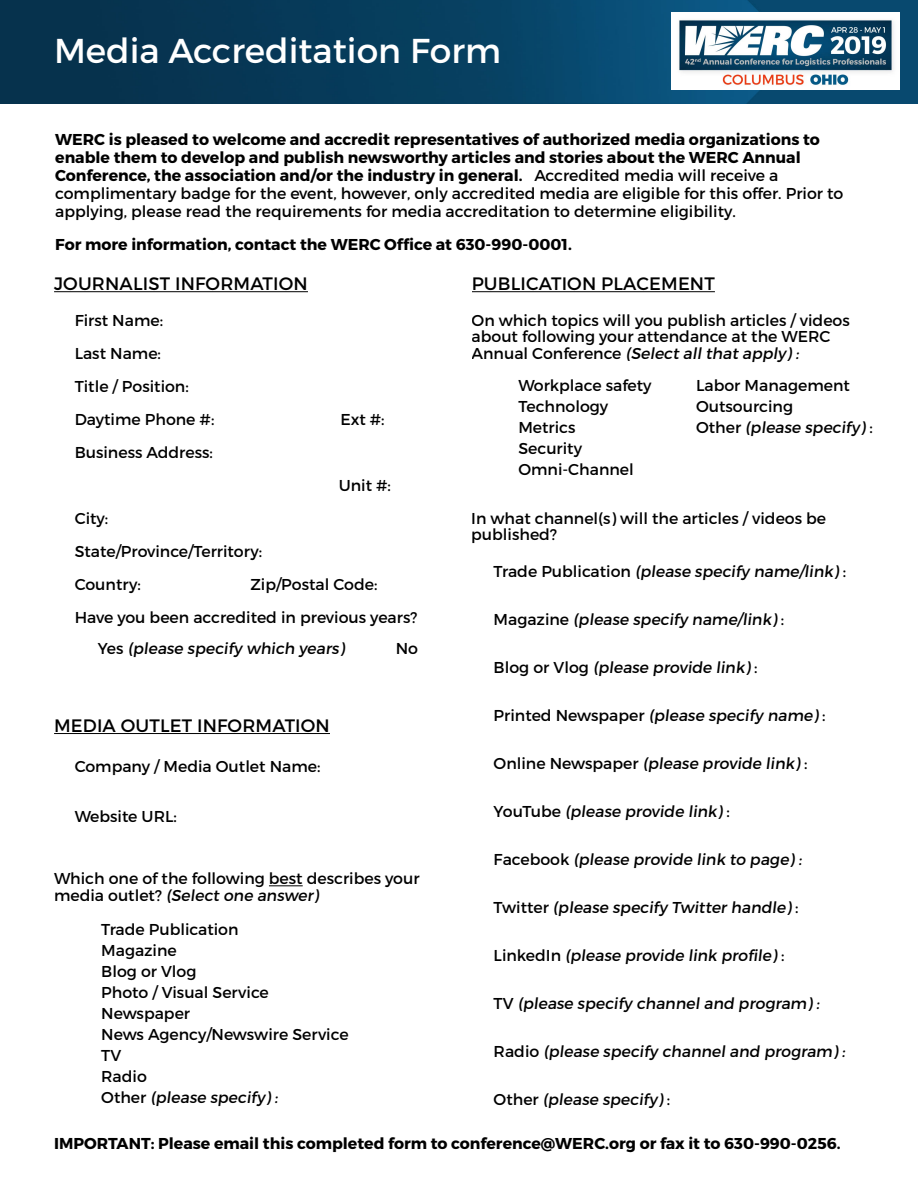
<style>
.page{position:relative;width:918px;height:1188px;background:#fff}
.page>*{position:absolute;margin:0;border:0;box-sizing:border-box;transform-origin:0 0}
.t1{font:34.5px "Montserrat";color:#fff}
.t2{font:18px "Montserrat";letter-spacing:.01em;color:#000}
.t3{font:15.75px/21px "Montserrat";color:#000}
.t4{font:700 15.75px/18px "Montserrat";color:#000}
.t5{font:15.75px "Montserrat";letter-spacing:-.02em;color:#000}
.s1{font-weight:400}
.s2{font-style:italic}
</style>
<div class="page">
<hr style="left:472px;top:291px;width:243px;height:1px;background:#000">
<hr style="left:54px;top:291px;width:254px;height:1px;background:#000">
<hr style="left:54px;top:733px;width:276px;height:1px;background:#000">
<hr style="left:269px;top:885px;width:34px;height:1px;background:#000">
<img style="left:0;top:0;width:918px;height:103px">
<img style="left:671px;top:13px;width:229px;height:77px">
<h1 class="t1" style="left:54px;top:30px;width:449px">Media Accreditation Form</h1>
<p class="t4" style="left:55px;top:131px;width:790px">WERC is pleased to welcome and accredit representatives of authorized media organizations to enable them to develop and publish newsworthy articles and stories about the WERC Annual Conference, the association and/or the industry in general. <span class="s1">Accredited media will receive a complimentary badge for the event, however, only accredited media are eligible for this offer. Prior to applying, please read the requirements for media accreditation to determine eligibility.</span></p>
<p class="t4" style="left:55px;top:236px;width:518px">For more information, contact the WERC Office at 630-990-0001.</p>
<p class="t2" style="left:54px;top:272px;width:255px">JOURNALIST INFORMATION</p>
<p class="t3" style="left:75px;top:304px;width:141px;line-height:33px">First Name:<br>Last Name:<br>Title / Position:<br>Daytime Phone #:</p>
<p class="t3" style="left:75px;top:442px;width:140px">Business Address:</p>
<p class="t3" style="left:340px;top:409px;width:46px">Ext #:</p>
<p class="t3" style="left:339px;top:475px;width:54px">Unit #:</p>
<p class="t3" style="left:75px;top:502px;width:189px;line-height:33px">City:<br>State/Province/Territory:<br>Country:</p>
<p class="t3" style="left:75px;top:568px;width:344px;line-height:33px;text-indent:176px">Zip/Postal Code:<br>Have you been accredited in previous years?</p>
<p class="t3" style="left:98px;top:637px;width:251px">Yes (please specify which years)</p>
<p class="t3" style="left:396px;top:637px;width:24px">No</p>
<p class="t2" style="left:54px;top:714px;width:277px">MEDIA OUTLET INFORMATION</p>
<p class="t3" style="left:75px;top:756px;width:247px">Company / Media Outlet Name:</p>
<p class="t3" style="left:75px;top:806px;width:104px">Website URL:</p>
<p class="t3" style="left:54px;top:870px;width:367px;line-height:16.5px">Which one of the following best describes your media outlet? (Select one answer)</p>
<p class="t3" style="left:101px;top:919px;width:249px">Trade Publication<br>Magazine<br>Blog or Vlog<br>Photo / Visual Service<br>Newspaper<br>News Agency/Newswire Service<br>TV<br>Radio<br>Other (please specify) :</p>
<p class="t2" style="left:472px;top:272px;width:245px">PUBLICATION PLACEMENT</p>
<p class="t3" style="left:472px;top:312px;width:380px;line-height:16.5px">On which topics will you publish articles / videos about following your attendance at the WERC<br>Annual Conference <span class="s2">(Select all that apply) :</span></p>
<p class="t3" style="left:518px;top:375px;width:135px">Workplace safety<br>Technology<br>Metrics<br>Security<br>Omni-Channel</p>
<p class="t3" style="left:696px;top:375px;width:178px">Labor Management<br>Outsourcing<br>Other (please specify) :</p>
<p class="t3" style="left:471px;top:510px;width:356px;line-height:16.5px">In what channel(s) will the articles / videos be published?</p>
<p class="t3" style="left:494px;top:561px;width:354px">Trade Publication (please specify name/link) :</p>
<p class="t3" style="left:494px;top:609px;width:292px">Magazine (please specify name/link) :</p>
<p class="t3" style="left:494px;top:657px;width:265px">Blog or Vlog (please provide link) :</p>
<p class="t3" style="left:494px;top:705px;width:333px">Printed Newspaper (please specify name) :</p>
<p class="t3" style="left:494px;top:753px;width:315px">Online Newspaper (please provide link) :</p>
<p class="t5" style="left:494px;top:801px;width:238px">YouTube (please provide link) :</p>
<p class="t3" style="left:494px;top:849px;width:312px">Facebook (please provide link to page) :</p>
<p class="t3" style="left:494px;top:897px;width:306px">Twitter (please specify Twitter handle) :</p>
<p class="t3" style="left:494px;top:945px;width:292px">LinkedIn (please provide link profile) :</p>
<p class="t3" style="left:494px;top:993px;width:330px">TV (please specify channel and program) :</p>
<p class="t3" style="left:494px;top:1041px;width:355px">Radio (please specify channel and program) :</p>
<p class="t3" style="left:494px;top:1089px;width:178px">Other (please specify) :</p>
<p class="t4" style="left:54px;top:1135px;width:788px">IMPORTANT: Please email this completed form to conference@WERC.org or fax it to 630-990-0256.</p>
</div>
